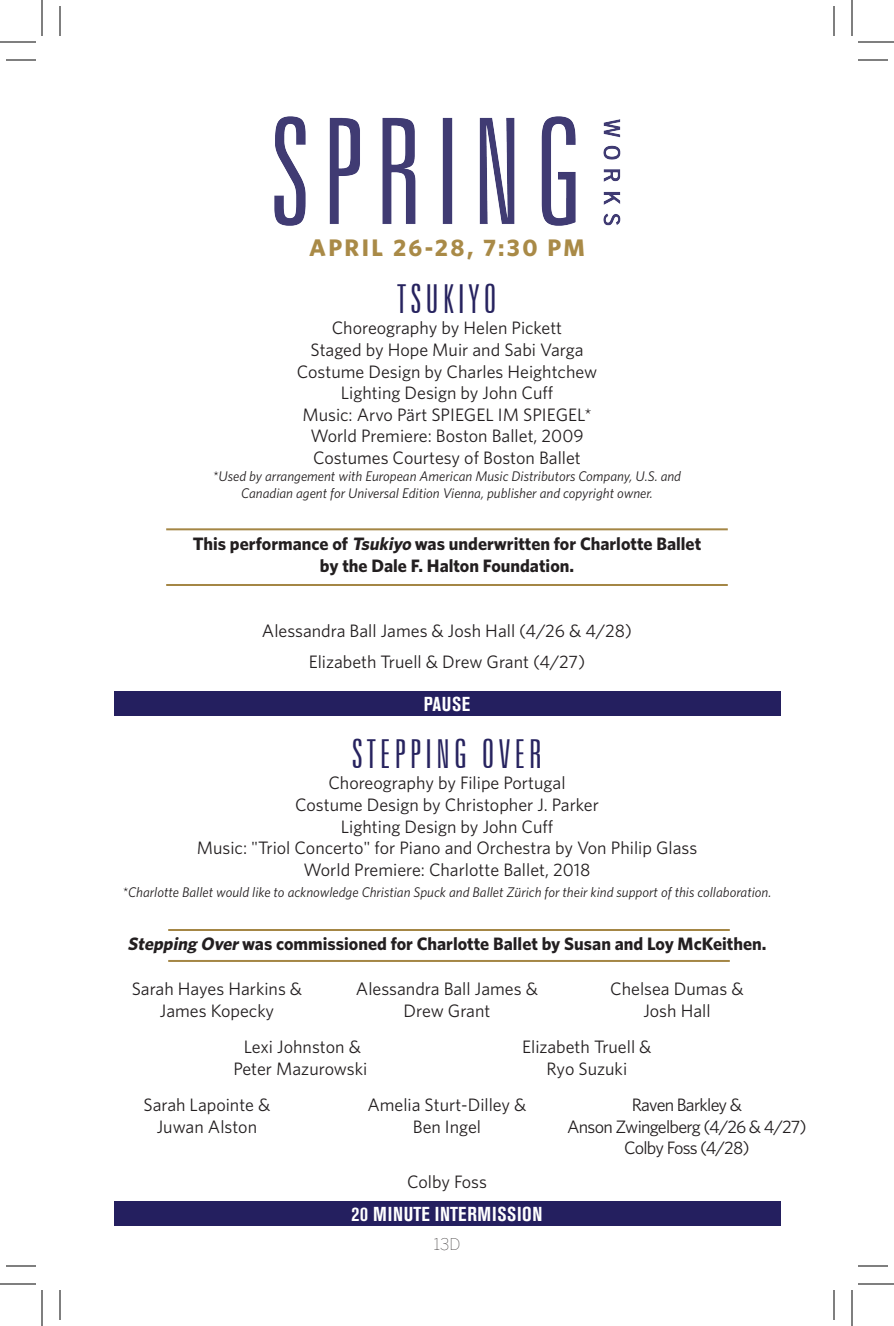
<style>
.page{position:relative;width:894px;height:1326px;background:#fff}
.page>*{position:absolute;margin:0;border:0;box-sizing:border-box;transform-origin:0 0}
.t1{font:300 extra-condensed 40px "Zurich BT";letter-spacing:.1em;color:#27235f}
.t2{font:700 24px "Whitney";letter-spacing:.1em;color:#a98a47}
.t3{font:700 condensed 20px "Akzidenz Grotesk BE";letter-spacing:.035em;color:#fff}
.t4{font:18px/21.6px "Whitney";color:#231f20;text-align:center}
.t5{font:700 18px/22px "Whitney";color:#231f20;text-align:center}
.t6{font:18px/21.6px "Whitney";letter-spacing:-.04em;color:#231f20;text-align:center}
.t7{font:100 16px "Benton Sans";color:#231f20}
.t8{font:italic 14px/16.8px "Whitney";color:#231f20;text-align:center}
.s1{font-style:italic}
</style>
<div class="page">
<hr style="left:168px;top:960px;width:562px;height:2px;background:#a48645">
<hr style="left:168px;top:929px;width:562px;height:2px;background:#a48645">
<div style="left:114px;top:692px;width:666px;height:24px;background:#241f5f"></div>
<div style="left:114px;top:1202px;width:666px;height:24px;background:#241f5f"></div>
<img style="left:274px;top:116px;width:347px;height:110px">
<hr style="left:166px;top:528px;width:562px;height:2px;background:#a48645">
<hr style="left:166px;top:584px;width:562px;height:2px;background:#a48645">
<hr style="left:6px;top:60px;width:30px;height:1px;background:#000">
<hr style="left:858px;top:60px;width:30px;height:1px;background:#000">
<hr style="left:6px;top:1266px;width:30px;height:1px;background:#000">
<hr style="left:858px;top:1266px;width:30px;height:1px;background:#000">
<hr style="left:60px;top:6px;width:1px;height:30px;background:#000">
<hr style="left:60px;top:1290px;width:1px;height:30px;background:#000">
<hr style="left:834px;top:6px;width:1px;height:30px;background:#000">
<hr style="left:834px;top:1290px;width:1px;height:30px;background:#000">
<hr style="left:0;top:42px;width:36px;height:1px;background:#000">
<hr style="left:858px;top:42px;width:36px;height:1px;background:#000">
<hr style="left:0;top:1284px;width:36px;height:1px;background:#000">
<hr style="left:858px;top:1284px;width:36px;height:1px;background:#000">
<hr style="left:42px;top:0;width:1px;height:36px;background:#000">
<hr style="left:42px;top:1290px;width:1px;height:36px;background:#000">
<hr style="left:852px;top:0;width:1px;height:36px;background:#000">
<hr style="left:852px;top:1290px;width:1px;height:36px;background:#000">
<h2 class="t2" style="left:309px;top:231px;width:277px">April 26-28, 7:30 PM</h2>
<h1 class="t1" style="left:397px;top:277px;width:101px">TSUKIYO</h1>
<p class="t4" style="left:297px;top:317px;width:302px">Choreography by Helen Pickett<br>Staged by Hope Muir and Sabi Varga Costume Design by Charles Heightchew Lighting Design by John Cuff<br>Music: Arvo Pärt SPIEGEL IM SPIEGEL* World Premiere: Boston Ballet, 2009<br>Costumes Courtesy of Boston Ballet</p>
<p class="t8" style="left:213px;top:467px;width:470px">*Used by arrangement with European American Music Distributors Company, U.S. and<br>Canadian agent for Universal Edition Vienna, publisher and copyright owner.</p>
<p class="t5" style="left:193px;top:533px;width:510px">This performance of <span class="s1">Tsukiyo</span> was underwritten for Charlotte Ballet by the Dale F. Halton Foundation.</p>
<p class="t4" style="left:262px;top:615px;width:372px;line-height:30.6px">Alessandra Ball James &amp; Josh Hall (4/26 &amp; 4/28)<br>Elizabeth Truell &amp; Drew Grant (4/27)</p>
<p class="t3" style="left:424px;top:693px;width:48px">PAUSE</p>
<h1 class="t1" style="left:352px;top:732px;width:58px">STEPPING</h1>
<h1 class="t1" style="left:482px;top:732px;width:56px">OVER</h1>
<p class="t4" style="left:197px;top:772px;width:502px">Choreography by Filipe Portugal<br>Costume Design by Christopher J. Parker<br>Lighting Design by John Cuff<br>Music: "Triol Concerto" for Piano and Orchestra by Von Philip Glass World Premiere: Charlotte Ballet, 2018</p>
<p class="t8" style="left:123px;top:884px;width:650px">*Charlotte Ballet would like to acknowledge Christian Spuck and Ballet Zürich for their kind support of this collaboration.</p>
<p class="t5" style="left:128px;top:932px;width:640px"><span class="s1">Stepping Over</span>was commissioned for Charlotte Ballet by Susan and Loy McKeithen.</p>
<p class="t4" style="left:132px;top:978px;width:172px">Sarah Hayes Harkins &amp;<br>James Kopecky</p>
<p class="t4" style="left:356px;top:978px;width:184px">Alessandra Ball James &amp;<br>Drew Grant</p>
<p class="t4" style="left:610px;top:978px;width:135px">Chelsea Dumas &amp;<br>Josh Hall</p>
<p class="t4" style="left:233px;top:1036px;width:135px">Lexi Johnston &amp;<br>Peter Mazurowski</p>
<p class="t4" style="left:522px;top:1036px;width:131px">Elizabeth Truell &amp;<br>Ryo Suzuki</p>
<p class="t4" style="left:143px;top:1094px;width:129px">Sarah Lapointe &amp;<br>Juwan Alston</p>
<p class="t4" style="left:367px;top:1094px;width:161px">Amelia Sturt-Dilley &amp;<br>Ben Ingel</p>
<p class="t6" style="left:567px;top:1094px;width:241px">Raven Barkley &amp;<br>Anson Zwingelberg (4/26 &amp; 4/27)<br>Colby Foss (4/28)</p>
<p class="t4" style="left:407px;top:1170px;width:81px">Colby Foss</p>
<p class="t3" style="left:351px;top:1203px;width:193px">20 MINUTE INTERMISSION</p>
<p class="t7" style="left:433px;top:1235px;width:28px">13D</p>
</div>
